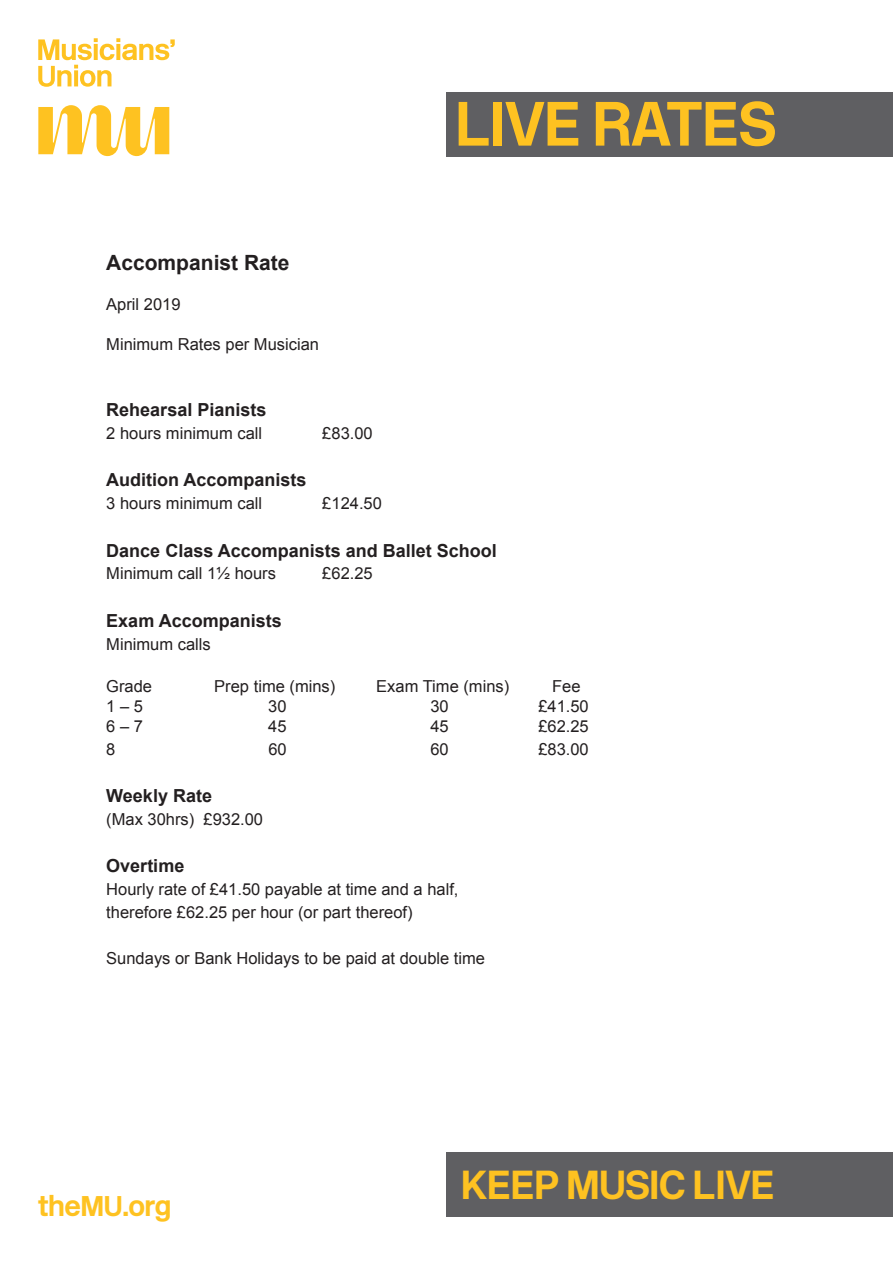
<style>
.page{position:relative;width:893px;height:1263px;background:#fff}
.page>*{position:absolute;margin:0;border:0;box-sizing:border-box;transform-origin:0 0}
.t1{font:700 62.4px "New Rail Alphabet";letter-spacing:-.02em;color:#fec221}
.t2{font:700 40.5px "New Rail Alphabet";letter-spacing:-.02em;color:#fec221}
.t3{font:700 28.5px "New Rail Alphabet";letter-spacing:-.02em;color:#fec221}
.t4{font:700 21px "Arial";color:#231f20}
.t5{font:700 18px "Arial";color:#231f20}
.t6{font:16.5px/22.8px "Arial";color:#231f20}
</style>
<div class="page">
<svg style="left:38px;top:105px;width:131px;height:51px"></svg>
<svg style="left:38px;top:38px;width:137px;height:49px"></svg>
<div style="left:446px;top:92px;width:447px;height:64px;background:#5f5f62"></div>
<div style="left:446px;top:1152px;width:447px;height:64px;background:#5f5f62"></div>
<p class="t4" style="left:106px;top:249px;width:185px">Accompanist Rate</p>
<p class="t6" style="left:106px;top:293px;width:76px">April 2019</p>
<p class="t6" style="left:106px;top:333px;width:214px">Minimum Rates per Musician</p>
<p class="t1" style="left:455px;top:82px;width:323px">LIVE RATES</p>
<p class="t5" style="left:106px;top:398px;width:162px">Rehearsal Pianists</p>
<p class="t6" style="left:106px;top:422px;width:157px">2 hours minimum call</p>
<p class="t6" style="left:322px;top:422px;width:52px">£83.00</p>
<p class="t5" style="left:106px;top:468px;width:202px">Audition Accompanists</p>
<p class="t6" style="left:106px;top:492px;width:157px">3 hours minimum call</p>
<p class="t6" style="left:322px;top:492px;width:61px">£124.50</p>
<p class="t5" style="left:106px;top:538px;width:392px">Dance Class Accompanists and Ballet School</p>
<p class="t6" style="left:106px;top:562px;width:171px">Minimum call 1½ hours</p>
<p class="t6" style="left:322px;top:562px;width:52px">£62.25</p>
<p class="t5" style="left:106px;top:609px;width:177px">Exam Accompanists</p>
<p class="t6" style="left:106px;top:633px;width:106px">Minimum calls</p>
<p class="t6" style="left:106px;top:675px;width:47px">Grade</p>
<p class="t6" style="left:214px;top:675px;width:123px">Prep time (mins)</p>
<p class="t6" style="left:376px;top:675px;width:134px">Exam Time (mins)</p>
<p class="t6" style="left:552px;top:675px;width:30px">Fee</p>
<p class="t6" style="left:106px;top:695px;width:38px">1 – 5</p>
<p class="t6" style="left:268px;top:695px;width:20px">30</p>
<p class="t6" style="left:430px;top:695px;width:20px">30</p>
<p class="t6" style="left:538px;top:695px;width:52px">£41.50</p>
<p class="t6" style="left:106px;top:715px;width:38px">6 – 7</p>
<p class="t6" style="left:268px;top:715px;width:20px">45</p>
<p class="t6" style="left:430px;top:715px;width:20px">45</p>
<p class="t6" style="left:538px;top:715px;width:52px">£62.25</p>
<p class="t6" style="left:106px;top:738px;width:11px">8</p>
<p class="t6" style="left:268px;top:738px;width:20px">60</p>
<p class="t6" style="left:430px;top:738px;width:20px">60</p>
<p class="t6" style="left:538px;top:738px;width:52px">£83.00</p>
<p class="t5" style="left:106px;top:784px;width:107px">Weekly Rate</p>
<p class="t6" style="left:106px;top:808px;width:158px">(Max 30hrs) £932.00</p>
<p class="t5" style="left:106px;top:854px;width:80px">Overtime</p>
<p class="t6" style="left:106px;top:878px;width:354px">Hourly rate of £41.50 payable at time and a half, therefore £62.25 per hour (or part thereof)</p>
<p class="t6" style="left:106px;top:946px;width:380px">Sundays or Bank Holidays to be paid at double time</p>
<p class="t3" style="left:38px;top:1187px;width:135px">theMU.org</p>
<p class="t2" style="left:461px;top:1158px;width:315px">KEEP MUSIC LIVE</p>
</div>
